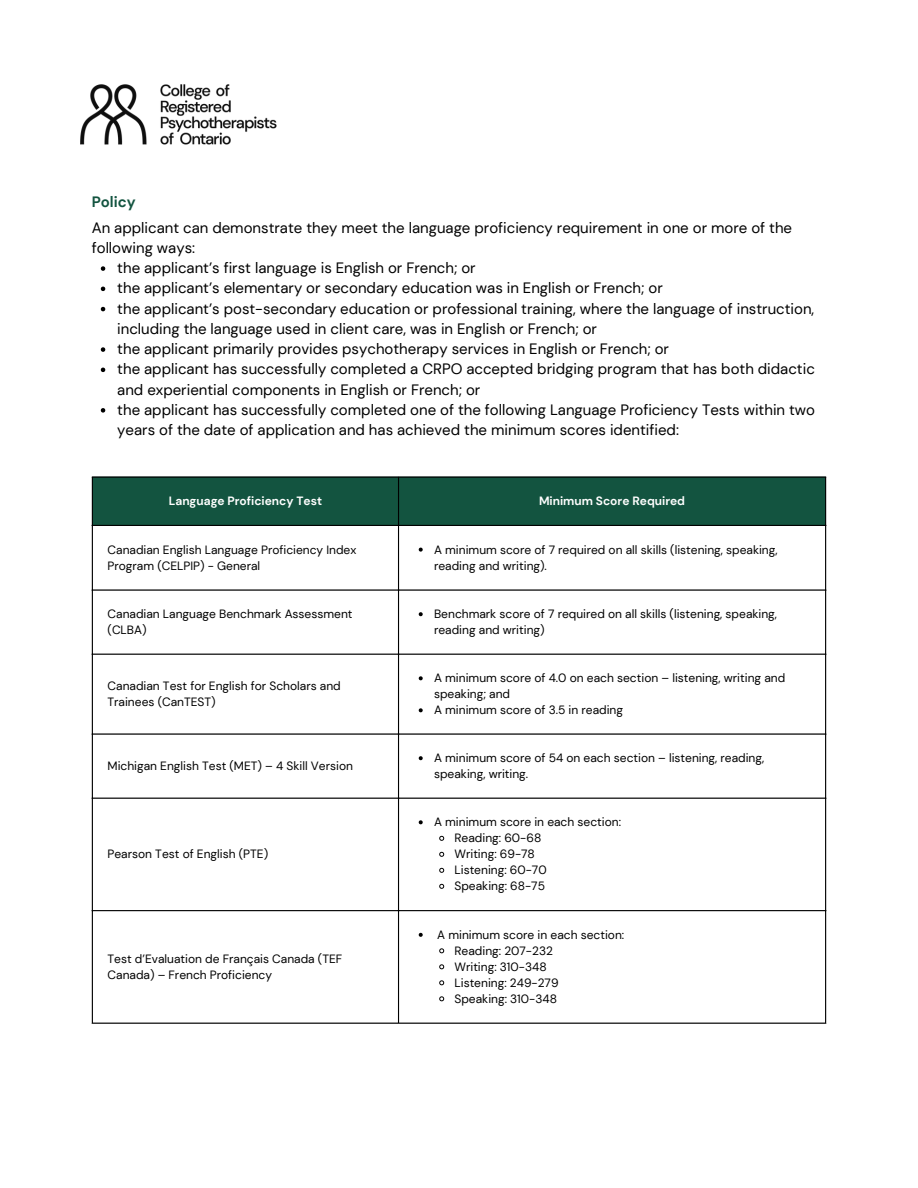
<style>
.page{position:relative;width:918px;height:1188px;background:#fff}
.page>*{position:absolute;margin:0;border:0;box-sizing:border-box;transform-origin:0 0}
.t1{font:15px/20.2px "DM Sans";color:#000}
.t2{font:700 15px "DM Sans";color:#135440}
.t3{font:12px/16px "DM Sans";color:#000}
.t4{font:700 12px "DM Sans";color:#fff}
</style>
<div class="page">
<img style="left:80px;top:84px;width:197px;height:61px">
<svg style="left:101px;top:266px;width:4px;height:5px"></svg>
<svg style="left:101px;top:287px;width:4px;height:4px"></svg>
<svg style="left:101px;top:307px;width:4px;height:4px"></svg>
<svg style="left:101px;top:347px;width:4px;height:5px"></svg>
<svg style="left:101px;top:368px;width:4px;height:4px"></svg>
<svg style="left:101px;top:408px;width:4px;height:5px"></svg>
<div style="left:93px;top:478px;width:732px;height:47px;background:#135440"></div>
<svg style="left:419px;top:548px;width:4px;height:4px"></svg>
<svg style="left:419px;top:612px;width:4px;height:4px"></svg>
<svg style="left:419px;top:676px;width:4px;height:4px"></svg>
<svg style="left:419px;top:708px;width:4px;height:4px"></svg>
<svg style="left:419px;top:756px;width:4px;height:4px"></svg>
<svg style="left:419px;top:820px;width:4px;height:4px"></svg>
<svg style="left:439px;top:835px;width:6px;height:6px"></svg>
<svg style="left:439px;top:851px;width:6px;height:6px"></svg>
<svg style="left:439px;top:867px;width:6px;height:6px"></svg>
<svg style="left:439px;top:883px;width:6px;height:6px"></svg>
<svg style="left:419px;top:933px;width:4px;height:4px"></svg>
<svg style="left:439px;top:948px;width:6px;height:6px"></svg>
<svg style="left:439px;top:964px;width:6px;height:6px"></svg>
<svg style="left:439px;top:980px;width:6px;height:6px"></svg>
<svg style="left:439px;top:996px;width:6px;height:6px"></svg>
<hr style="left:92px;top:478px;width:1px;height:545px;background:#000">
<hr style="left:398px;top:478px;width:1px;height:545px;background:#000">
<hr style="left:825px;top:478px;width:1px;height:545px;background:#000">
<hr style="left:92px;top:476px;width:734px;height:2px;background:#000">
<hr style="left:92px;top:525px;width:734px;height:1px;background:#000">
<hr style="left:92px;top:589px;width:734px;height:2px;background:#000">
<hr style="left:92px;top:654px;width:734px;height:1px;background:#000">
<hr style="left:92px;top:733px;width:734px;height:2px;background:#000">
<hr style="left:92px;top:798px;width:734px;height:1px;background:#000">
<hr style="left:92px;top:910px;width:734px;height:1px;background:#000">
<hr style="left:92px;top:1023px;width:734px;height:1px;background:#000">
<h1 class="t2" style="left:92px;top:192px;width:46px">Policy</h1>
<p class="t1" style="left:92px;top:217px;width:702px">An applicant can demonstrate they meet the language proficiency requirement in one or more of the following ways:</p>
<p class="t1" style="left:117px;top:258px;width:360px">the applicant’s first language is English or French; or</p>
<p class="t1" style="left:117px;top:278px;width:547px">the applicant’s elementary or secondary education was in English or French; or</p>
<p class="t1" style="left:117px;top:298px;width:699px">the applicant’s post-secondary education or professional training, where the language of instruction, including the language used in client care, was in English or French; or</p>
<p class="t1" style="left:117px;top:339px;width:553px">the applicant primarily provides psychotherapy services in English or French; or</p>
<p class="t1" style="left:117px;top:359px;width:699px">the applicant has successfully completed a CRPO accepted bridging program that has both didactic and experiential components in English or French; or</p>
<p class="t1" style="left:117px;top:400px;width:699px">the applicant has successfully completed one of the following Language Proficiency Tests within two years of the date of application and has achieved the minimum scores identified:</p>
<p class="t4" style="left:169px;top:493px;width:155px">Language Proficiency Test</p>
<p class="t4" style="left:539px;top:493px;width:148px">Minimum Score Required</p>
<p class="t3" style="left:108px;top:541px;width:250px">Canadian English Language Proficiency Index<br>Program (CELPIP) - General</p>
<p class="t3" style="left:434px;top:541px;width:345px">A minimum score of 7 required on all skills (listening, speaking, reading and writing).</p>
<p class="t3" style="left:108px;top:606px;width:247px">Canadian Language Benchmark Assessment (CLBA)</p>
<p class="t3" style="left:434px;top:606px;width:344px">Benchmark score of 7 required on all skills (listening, speaking, reading and writing)</p>
<p class="t3" style="left:108px;top:678px;width:235px">Canadian Test for English for Scholars and<br>Trainees (CanTEST)</p>
<p class="t3" style="left:434px;top:670px;width:353px">A minimum score of 4.0 on each section – listening, writing and speaking; and</p>
<p class="t3" style="left:434px;top:702px;width:191px">A minimum score of 3.5 in reading</p>
<p class="t3" style="left:108px;top:758px;width:247px">Michigan English Test (MET) – 4 Skill Version</p>
<p class="t3" style="left:434px;top:750px;width:332px">A minimum score of 54 on each section – listening, reading, speaking, writing.</p>
<p class="t3" style="left:108px;top:846px;width:162px">Pearson Test of English (PTE)</p>
<p class="t3" style="left:108px;top:951px;width:236px">Test d’Evaluation de Français Canada (TEF<br>Canada) – French Proficiency</p>
<p class="t3" style="left:434px;top:814px;width:188px">A minimum score in each section:</p>
<p class="t3" style="left:455px;top:830px;width:88px">Reading: 60-68</p>
<p class="t3" style="left:455px;top:846px;width:82px">Writing: 69-78</p>
<p class="t3" style="left:455px;top:862px;width:94px">Listening: 60-70</p>
<p class="t3" style="left:455px;top:878px;width:92px">Speaking: 68-75</p>
<p class="t3" style="left:437px;top:927px;width:188px">A minimum score in each section:</p>
<p class="t3" style="left:455px;top:943px;width:100px">Reading: 207-232</p>
<p class="t3" style="left:455px;top:959px;width:94px">Writing: 310-348</p>
<p class="t3" style="left:455px;top:975px;width:106px">Listening: 249-279</p>
<p class="t3" style="left:455px;top:991px;width:104px">Speaking: 310-348</p>
</div>
